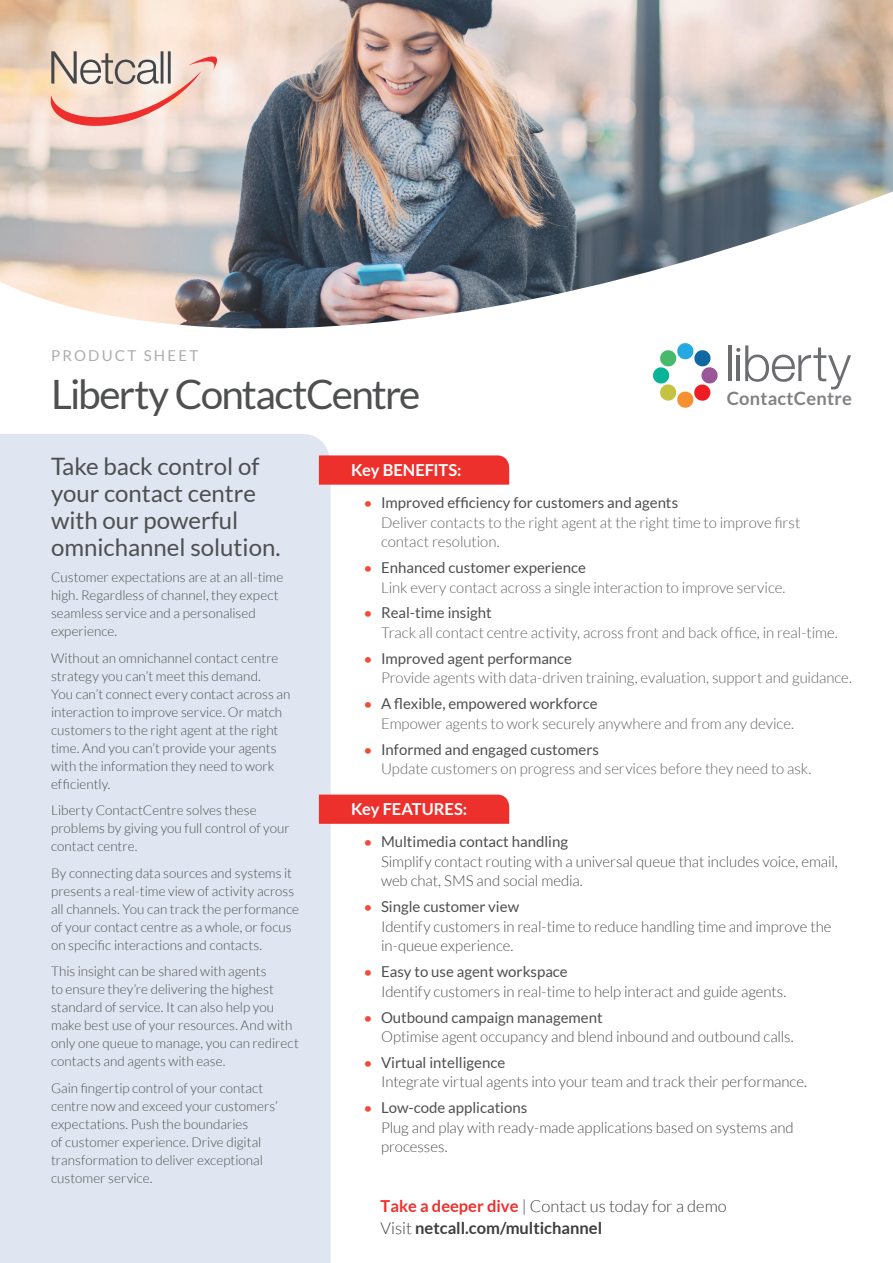
<style>
.page{position:relative;width:893px;height:1263px;background:#fff}
.page>*{position:absolute;margin:0;border:0;box-sizing:border-box;transform-origin:0 0}
.t1{font:40.5px "Lato";letter-spacing:-.045em;color:#4e4f50}
.t2{font:24px/27px "Lato";color:#4e4f50}
.t3{font:700 18.3px "Lato";letter-spacing:.015em;color:#808285}
.t4{font:300 16.5px/22.5px "Lato";color:#3e3e3f}
.t5{font:700 16.5px "Lato";letter-spacing:-.005em;color:#fff}
.t6{font:300 15px/19.5px "Lato";letter-spacing:-.005em;color:#4e4f50}
.t7{font:300 15px/19.5px "Lato";letter-spacing:-.005em;color:#626265}
.t8{font:15px "Lato";letter-spacing:.15em;color:#acadb1}
.t9{font:300 13.5px/18px "Lato";color:#4e4f50}
.s1{font-weight:700;font-size:13.5px;color:#ef4d3a}
.s2{font-weight:400;color:#4e4f50}
.s3{font-weight:400}
.s4{font-weight:700;color:#ee302d}
.s5{font-weight:700}
</style>
<div class="page">
<div style="left:0;top:434px;width:331px;height:829px;background:#e0e6f1"></div>
<svg style="left:319px;top:794px;width:190px;height:30px;background:#ee3633"></svg>
<svg style="left:319px;top:455px;width:190px;height:30px;background:#ee3633"></svg>
<img style="left:0;top:0;width:893px;height:329px">
<svg style="left:51px;top:51px;width:166px;height:75px;background:#e4c3b8"></svg>
<svg style="left:653px;top:343px;width:65px;height:65px"></svg>
<hr style="left:728px;top:345px;width:3px;height:36px;background:#6c6d70">
<svg style="left:736px;top:345px;width:115px;height:44px"></svg>
<p class="t8" style="left:51px;top:347px;width:149px">PRODUCT SHEET</p>
<h1 class="t1" style="left:51px;top:371px;width:371px">Liberty ContactCentre</h1>
<h3 class="t3" style="left:727px;top:388px;width:127px">ContactCentre</h3>
<h2 class="t2" style="left:51px;top:452px;width:231px">Take back control of your contact centre with our powerful omnichannel solution.</h2>
<p class="t9" style="left:51px;top:568px;width:234px">Customer expectations are at an all-time high. Regardless of channel, they expect seamless service and a personalised experience.</p>
<p class="t9" style="left:51px;top:649px;width:241px">Without an omnichannel contact centre strategy you can’t meet this demand.<br>You can’t connect every contact across an interaction to improve service. Or match customers to the right agent at the right time. And you can’t provide your agents with the information they need to work efficiently.</p>
<p class="t9" style="left:51px;top:801px;width:240px">Liberty ContactCentre solves these problems by giving you full control of your contact centre.</p>
<p class="t9" style="left:51px;top:864px;width:249px">By connecting data sources and systems it presents a real-time view of activity across all channels. You can track the performance of your contact centre as a whole, or focus on specific interactions and contacts.</p>
<p class="t9" style="left:51px;top:962px;width:249px">This insight can be shared with agents<br>to ensure they’re delivering the highest standard of service. It can also help you make best use of your resources. And with only one queue to manage, you can redirect contacts and agents with ease.</p>
<p class="t9" style="left:51px;top:1079px;width:228px">Gain fingertip control of your contact centre now and exceed your customers’ expectations. Push the boundaries<br>of customer experience. Drive digital transformation to deliver exceptional customer service.</p>
<p class="t5" style="left:351px;top:460px;width:112px">Key BENEFITS:</p>
<p class="t7" style="left:381px;top:493px;width:421px;text-indent:-17px"><span class="s1">•</span> <span class="s2">Improved efficiency for customers and agents<br></span>Deliver contacts to the right agent at the right time to improve first contact resolution.</p>
<p class="t7" style="left:381px;top:558px;width:406px;text-indent:-17px"><span class="s1">•</span> <span class="s2">Enhanced customer experience<br></span>Link every contact across a single interaction to improve service.</p>
<p class="t7" style="left:381px;top:603px;width:458px;text-indent:-17px"><span class="s1">•</span> <span class="s2">Real-time insight<br></span>Track all contact centre activity, across front and back office, in real-time.</p>
<p class="t7" style="left:381px;top:649px;width:472px;text-indent:-17px"><span class="s1">•</span> <span class="s2">Improved agent performance<br></span>Provide agents with data-driven training, evaluation, support and guidance.</p>
<p class="t7" style="left:381px;top:694px;width:415px;text-indent:-17px"><span class="s1">•</span> <span class="s2">A flexible, empowered workforce<br></span>Empower agents to work securely anywhere and from any device.</p>
<p class="t7" style="left:381px;top:739px;width:432px;text-indent:-17px"><span class="s1">•</span> <span class="s2">Informed and engaged customers<br></span>Update customers on progress and services before they need to ask.</p>
<p class="t5" style="left:351px;top:800px;width:117px">Key FEATURES:</p>
<p class="t6" style="left:381px;top:832px;width:458px;text-indent:-17px"><span class="s1">•</span> <span class="s3">Multimedia contact handling<br></span>Simplify contact routing with a universal queue that includes voice, email, web chat, SMS and social media.</p>
<p class="t6" style="left:381px;top:897px;width:452px;text-indent:-17px"><span class="s1">•</span> <span class="s3">Single customer view<br></span>Identify customers in real-time to reduce handling time and improve the in-queue experience.</p>
<p class="t6" style="left:381px;top:962px;width:407px;text-indent:-17px"><span class="s1">•</span> <span class="s3">Easy to use agent workspace<br></span>Identify customers in real-time to help interact and guide agents.</p>
<p class="t6" style="left:381px;top:1007px;width:414px;text-indent:-17px"><span class="s1">•</span> <span class="s3">Outbound campaign management<br></span>Optimise agent occupancy and blend inbound and outbound calls.</p>
<p class="t6" style="left:381px;top:1053px;width:428px;text-indent:-17px"><span class="s1">•</span> <span class="s3">Virtual intelligence<br></span>Integrate virtual agents into your team and track their performance.</p>
<p class="t6" style="left:381px;top:1098px;width:414px;text-indent:-17px"><span class="s1">•</span> <span class="s3">Low-code applications<br></span>Plug and play with ready-made applications based on systems and processes.</p>
<p class="t4" style="left:381px;top:1195px;width:348px"><span class="s4">Take a deeper dive</span> | Contact us today for a demo<br>Visit <span class="s5">netcall.com/multichannel</span></p>
</div>
